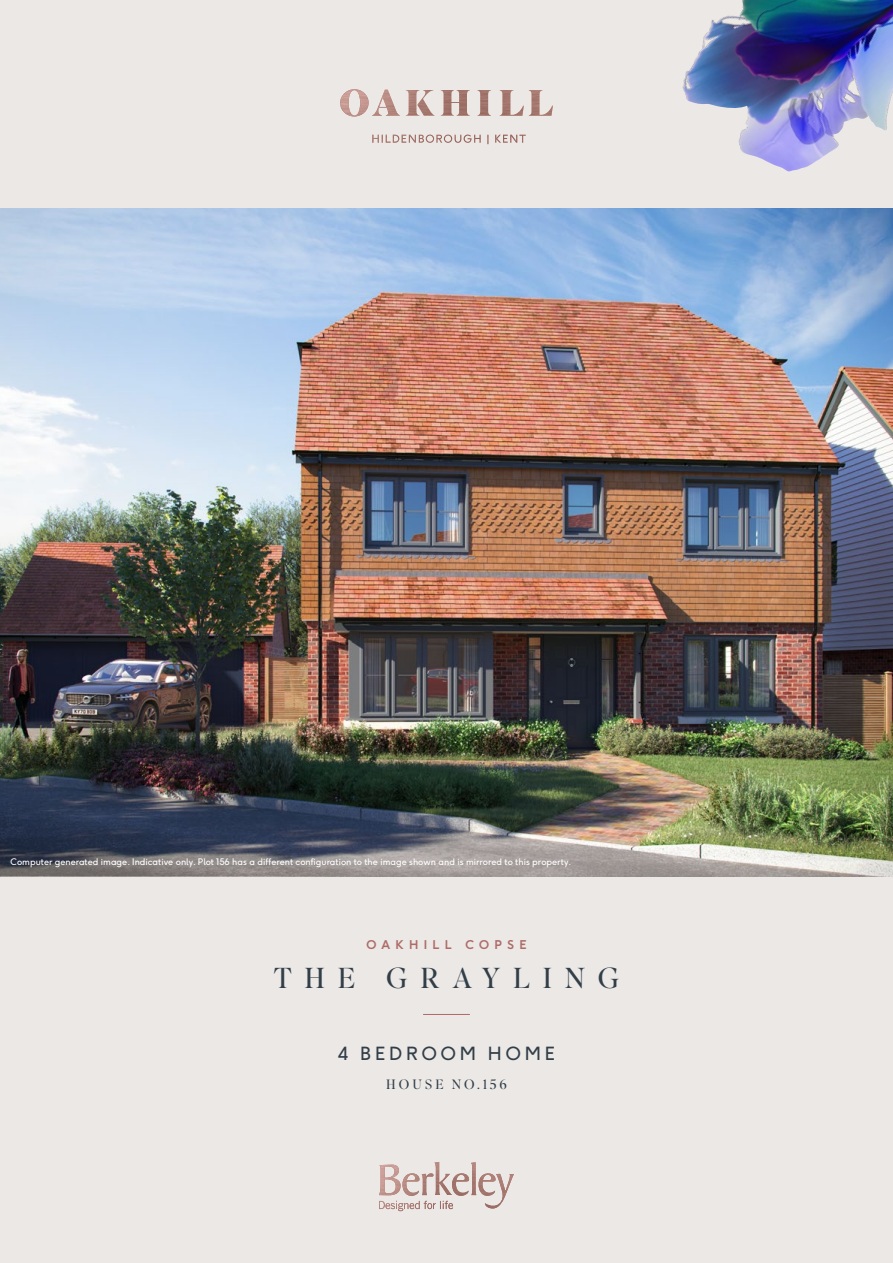
<style>
.page{position:relative;width:893px;height:1263px;background:#ebe8e6}
.page>*{position:absolute;margin:0;border:0;box-sizing:border-box;transform-origin:0 0}
.t1{font:300 28.8px "Superior Title";letter-spacing:.445em;color:#323e48}
.t2{font:18px "F37 Ginger";letter-spacing:.22em;color:#323e48}
.t3{font:300 13.5px "Superior Title";letter-spacing:.22em;color:#323e48}
.t4{font:700 12px "F37 Ginger";letter-spacing:.445em;color:#ae6c67}
.t5{font:9px "F37 Ginger";color:#fff}
</style>
<div class="page">
<img style="left:0;top:208px;width:893px;height:506px">
<img style="left:682px;top:0;width:211px;height:172px">
<img style="left:0;top:714px;width:893px;height:162px">
<hr style="left:423px;top:1014px;width:47px;height:1px;background:#ae6c67">
<img style="left:340px;top:89px;width:213px;height:55px">
<img style="left:379px;top:1162px;width:135px;height:48px">
<p class="t5" style="left:11px;top:858px;width:562px">Computer generated image. Indicative only. Plot 156 has a different configuration to the image shown and is mirrored to this property.</p>
<h3 class="t4" style="left:366px;top:939px;width:162px">OAKHILL COPSE</h3>
<h1 class="t1" style="left:274px;top:960px;width:347px">THE GRAYLING</h1>
<h2 class="t2" style="left:338px;top:1045px;width:219px">4 BEDROOM HOME</h2>
<h3 class="t3" style="left:386px;top:1076px;width:122px">HOUSE NO.156</h3>
</div>
